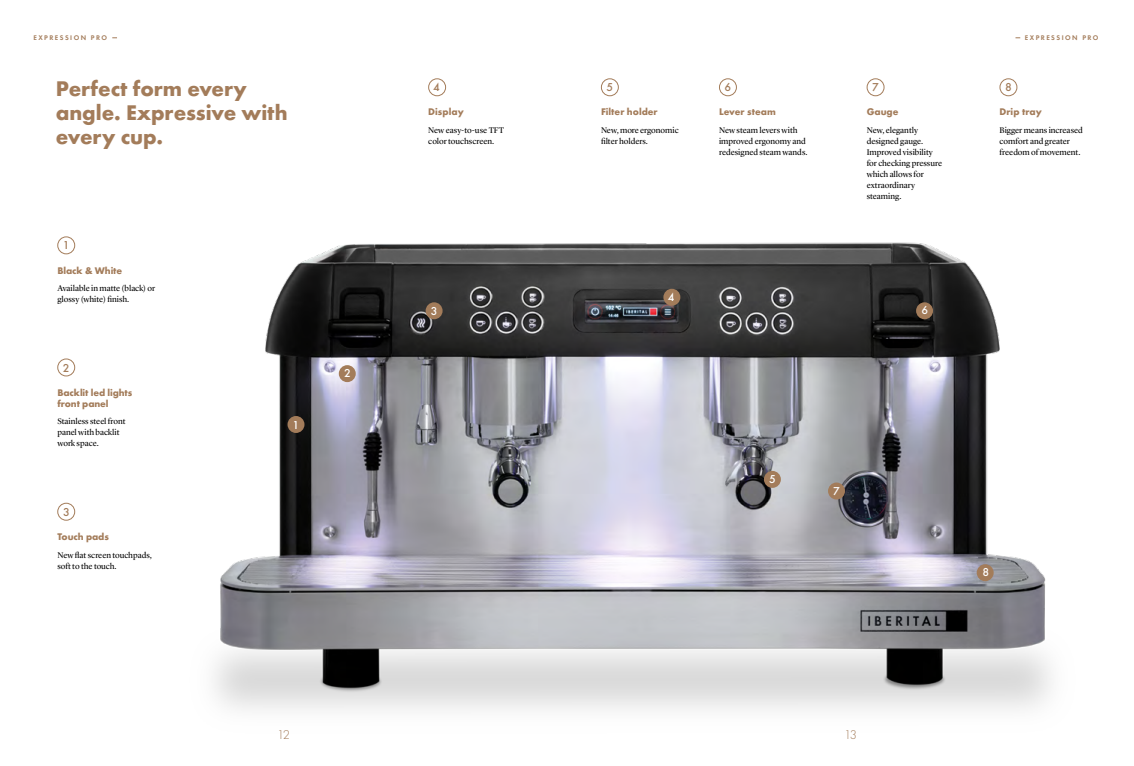
<style>
.page{position:relative;width:1134px;height:766px;background:#fff}
.page>*{position:absolute;margin:0;border:0;box-sizing:border-box;transform-origin:0 0}
.t1{font:700 22px/24px "Futura TOT";letter-spacing:-.005em;color:#a37c5a}
.t2{font:300 13.2px "Futura TOT";color:#a37c5a}
.t3{font:500 11.9px "Futura T";color:#a37c5a}
.t4{font:500 11.9px "Futura T";color:#fff}
.t5{font:700 10px/11px "Futura TOT";color:#a37c5a}
.t6{font:8.5px/11px "Lyon Display";color:#000}
.t7{font:7px "Futura TOT Dem";letter-spacing:.21em;color:#a37c5a}
</style>
<div class="page">
<div style="left:58px;top:236px;width:17px;height:18px;border:1px solid #a37c5a;border-radius:50%"></div>
<div style="left:58px;top:358px;width:17px;height:18px;border:1px solid #a37c5a;border-radius:50%"></div>
<div style="left:428px;top:78px;width:18px;height:18px;border:1px solid #a37c5a;border-radius:50%"></div>
<div style="left:1000px;top:78px;width:17px;height:18px;border:1px solid #a37c5a;border-radius:50%"></div>
<div style="left:867px;top:78px;width:17px;height:18px;border:1px solid #a37c5a;border-radius:50%"></div>
<div style="left:719px;top:78px;width:18px;height:18px;border:1px solid #a37c5a;border-radius:50%"></div>
<div style="left:601px;top:78px;width:18px;height:18px;border:1px solid #a37c5a;border-radius:50%"></div>
<div style="left:58px;top:503px;width:17px;height:17px;border:1px solid #a37c5a;border-radius:50%"></div>
<img style="left:214px;top:242px;width:838px;height:468px">
<div style="left:288px;top:416px;width:16px;height:17px;background:#a37c5a;border-radius:50%"></div>
<div style="left:339px;top:365px;width:17px;height:17px;background:#a37c5a;border-radius:50%"></div>
<div style="left:663px;top:289px;width:17px;height:16px;background:#a37c5a;border-radius:50%"></div>
<div style="left:916px;top:302px;width:17px;height:17px;background:#a37c5a;border-radius:50%"></div>
<div style="left:828px;top:482px;width:17px;height:17px;background:#a37c5a;border-radius:50%"></div>
<div style="left:977px;top:564px;width:17px;height:17px;background:#a37c5a;border-radius:50%"></div>
<div style="left:426px;top:302px;width:17px;height:17px;background:#a37c5a;border-radius:50%"></div>
<div style="left:764px;top:471px;width:17px;height:16px;background:#a37c5a;border-radius:50%"></div>
<p class="t7" style="left:33px;top:34px;width:75px">EXPRESSION PRO</p>
<p class="t7" style="left:1025px;top:34px;width:75px">EXPRESSION PRO</p>
<h1 class="t1" style="left:56px;top:76px;width:233px">Perfect form every angle. Expressive with every cup.</h1>
<h3 class="t3" style="left:63px;top:238px;width:8px">1</h3>
<p class="t5" style="left:57px;top:264px;width:66px">Black &amp; White</p>
<p class="t6" style="left:57px;top:282px;width:99px">Available in matte (black) or glossy (white) finish.</p>
<h3 class="t3" style="left:63px;top:360px;width:8px">2</h3>
<p class="t5" style="left:57px;top:386px;width:76px">Backlit led lights front panel</p>
<p class="t6" style="left:57px;top:415px;width:70px">Stainless steel front panel with backlit work space.</p>
<h3 class="t3" style="left:63px;top:504px;width:8px">3</h3>
<p class="t5" style="left:57px;top:530px;width:53px">Touch pads</p>
<p class="t6" style="left:57px;top:548px;width:96px">New flat screen touchpads, soft to the touch.</p>
<h3 class="t4" style="left:293px;top:417px;width:8px">1</h3>
<h3 class="t4" style="left:344px;top:366px;width:8px">2</h3>
<h3 class="t3" style="left:433px;top:80px;width:8px">4</h3>
<p class="t5" style="left:428px;top:106px;width:37px">Display</p>
<p class="t6" style="left:428px;top:124px;width:77px">New easy-to-use TFT color touchscreen.</p>
<h3 class="t4" style="left:431px;top:304px;width:8px">3</h3>
<h3 class="t3" style="left:606px;top:80px;width:8px">5</h3>
<p class="t5" style="left:601px;top:106px;width:58px">Filter holder</p>
<p class="t6" style="left:601px;top:124px;width:79px">New, more ergonomic filter holders.</p>
<h3 class="t3" style="left:724px;top:80px;width:8px">6</h3>
<p class="t5" style="left:719px;top:106px;width:58px">Lever steam</p>
<p class="t6" style="left:719px;top:124px;width:90px">New steam levers with improved ergonomy and redesigned steam wands.</p>
<h3 class="t4" style="left:668px;top:289px;width:8px">4</h3>
<h3 class="t3" style="left:872px;top:80px;width:8px">7</h3>
<p class="t5" style="left:867px;top:106px;width:33px">Gauge</p>
<p class="t6" style="left:867px;top:124px;width:77px">New, elegantly designed gauge.<br>Improved visibility for checking pressure which allows for extraordinary steaming.</p>
<h3 class="t4" style="left:921px;top:303px;width:8px">6</h3>
<h3 class="t3" style="left:1005px;top:80px;width:8px">8</h3>
<p class="t5" style="left:999px;top:106px;width:44px">Drip tray</p>
<p class="t6" style="left:999px;top:124px;width:85px">Bigger means increased comfort and greater freedom of movement.</p>
<h3 class="t4" style="left:769px;top:472px;width:8px">5</h3>
<h3 class="t4" style="left:833px;top:484px;width:8px">7</h3>
<h3 class="t4" style="left:982px;top:565px;width:8px">8</h3>
<h2 class="t2" style="left:277px;top:727px;width:14px">12</h2>
<h2 class="t2" style="left:844px;top:727px;width:14px">13</h2>
</div>
